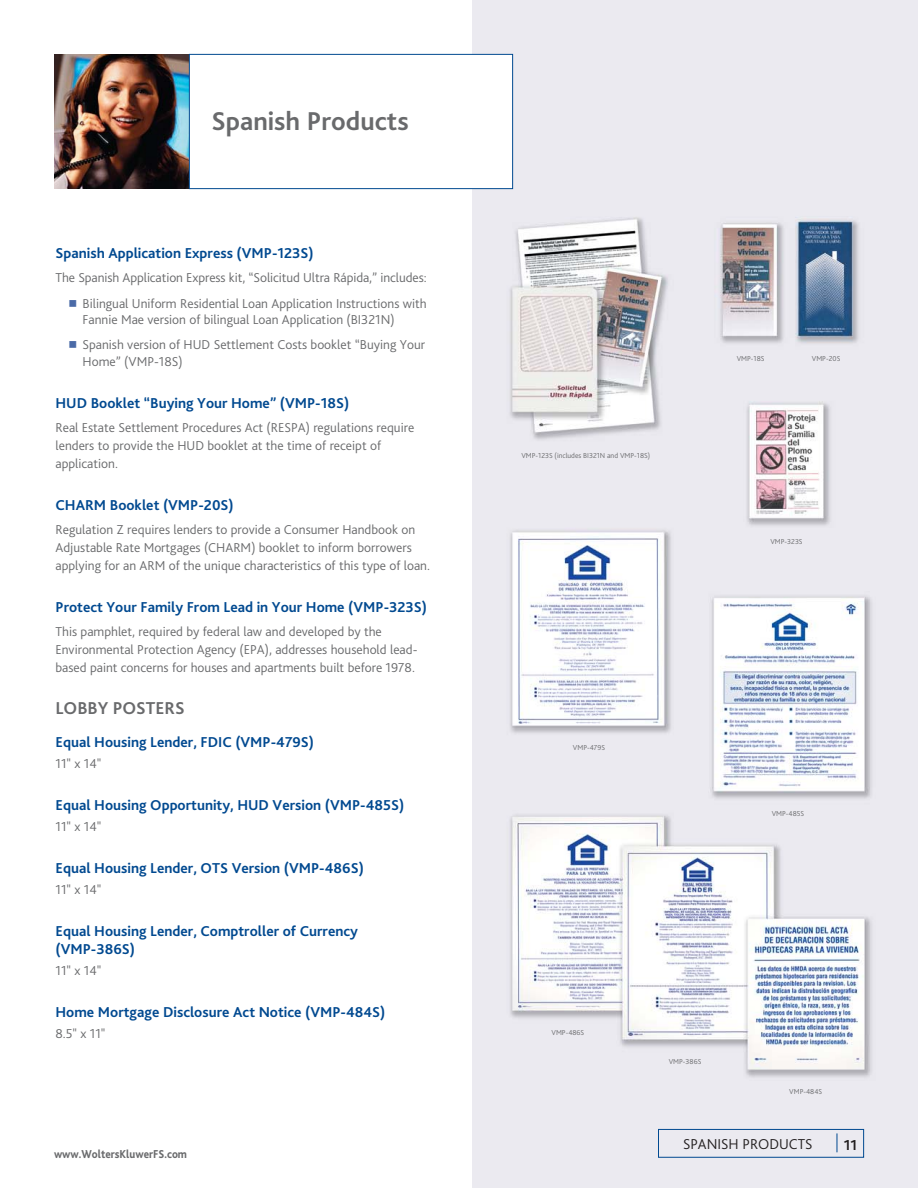
<style>
.page{position:relative;width:918px;height:1188px;background:#fff}
.page>*{position:absolute;margin:0;border:0;box-sizing:border-box;transform-origin:0 0}
.t1{font:700 27px "Bliss 2";color:#696a6c}
.t2{font:700 18px "Bliss 2";color:#696a6c}
.t3{font:700 15px/18px "Bliss 2";color:#004990}
.t4{font:300 15px "Bliss 2";color:#231f20}
.t5{font:700 15px "Bliss 2";color:#231f20}
.t6{font:300 13.5px/18px "Bliss 2";color:#696a6c}
.t7{font:800 12px "Bliss 2";color:#696a6c;scale:.9 1}
.t8{font:300 7.5px "Bliss 2";color:#696a6c}
</style>
<div class="page">
<img style="left:472px;top:0;width:446px;height:1187px">
<div style="left:658px;top:1129px;width:206px;height:29px;border:1px solid #004990"></div>
<svg style="left:837px;top:1133px;width:1px;height:19px"></svg>
<img style="left:54px;top:54px;width:135px;height:135px">
<div style="left:189px;top:54px;width:324px;height:135px;background:#fff"></div>
<div style="left:189px;top:54px;width:324px;height:135px;border:1px solid #004990"></div>
<h1 class="t1" style="left:211px;top:111px;width:199px">Spanish Products</h1>
<p class="t3" style="left:56px;top:245px;width:260px">Spanish Application Express (VMP-123S)</p>
<p class="t6" style="left:56px;top:266px;width:373px;line-height:25.5px;text-align:right">The Spanish Application Express kit, “Solicitud Ultra Rápida,” includes:<br>Bilingual Uniform Residential Loan Application Instructions with</p>
<p class="t6" style="left:82px;top:308px;width:344px;line-height:25.5px">Fannie Mae version of bilingual Loan Application (BI321N)<br>Spanish version of HUD Settlement Costs booklet “Buying Your</p>
<p class="t6" style="left:82px;top:354px;width:102px">Home” (VMP-18S)</p>
<p class="t3" style="left:56px;top:395px;width:295px">HUD Booklet “Buying Your Home” (VMP-18S)</p>
<p class="t6" style="left:56px;top:420px;width:360px">Real Estate Settlement Procedures Act (RESPA) regulations require lenders to provide the HUD booklet at the time of receipt of application.</p>
<p class="t3" style="left:56px;top:497px;width:180px">CHARM Booklet (VMP-20S)</p>
<p class="t6" style="left:56px;top:522px;width:376px">Regulation Z requires lenders to provide a Consumer Handbook on<br>Adjustable Rate Mortgages (CHARM) booklet to inform borrowers applying for an ARM of the unique characteristics of this type of loan.</p>
<p class="t3" style="left:56px;top:599px;width:373px">Protect Your Family From Lead in Your Home (VMP-323S)</p>
<p class="t6" style="left:56px;top:624px;width:363px">This pamphlet, required by federal law and developed by the<br>Environmental Protection Agency (EPA), addresses household lead&shy;based paint concerns for houses and apartments built before 1978.</p>
<h2 class="t2" style="left:56px;top:701px;width:131px">LOBBY POSTERS</h2>
<p class="t3" style="left:56px;top:734px;width:260px">Equal Housing Lender, FDIC (VMP-479S)</p>
<p class="t6" style="left:56px;top:756px;width:47px">11" x 14"</p>
<p class="t3" style="left:56px;top:797px;width:350px">Equal Housing Opportunity, HUD Version (VMP-485S)</p>
<p class="t6" style="left:56px;top:819px;width:47px">11" x 14"</p>
<p class="t3" style="left:56px;top:861px;width:310px">Equal Housing Lender, OTS Version (VMP-486S)</p>
<p class="t6" style="left:56px;top:882px;width:47px">11" x 14"</p>
<p class="t3" style="left:56px;top:924px;width:304px">Equal Housing Lender, Comptroller of Currency (VMP-386S)</p>
<p class="t6" style="left:56px;top:963px;width:47px">11" x 14"</p>
<p class="t3" style="left:56px;top:1005px;width:332px">Home Mortgage Disclosure Act Notice (VMP-484S)</p>
<p class="t6" style="left:56px;top:1026px;width:52px">8.5" x 11"</p>
<p class="t7" style="left:54px;top:1149px;width:149px">www.WoltersKluwerFS.com</p>
<p class="t8" style="left:521px;top:453px;width:130px">VMP-123S (includes BI321N and VMP-18S)</p>
<p class="t8" style="left:573px;top:745px;width:34px">VMP-479S</p>
<p class="t8" style="left:737px;top:356px;width:29px">VMP-18S</p>
<p class="t8" style="left:812px;top:356px;width:30px">VMP-20S</p>
<p class="t8" style="left:770px;top:539px;width:34px">VMP-323S</p>
<p class="t8" style="left:772px;top:811px;width:34px">VMP-485S</p>
<p class="t8" style="left:551px;top:1029px;width:34px">VMP-486S</p>
<p class="t8" style="left:669px;top:1059px;width:34px">VMP-386S</p>
<p class="t8" style="left:789px;top:1089px;width:34px">VMP-484S</p>
<p class="t4" style="left:683px;top:1138px;width:131px">SPANISH PRODUCTS</p>
<p class="t5" style="left:844px;top:1139px;width:15px">11</p>
</div>
